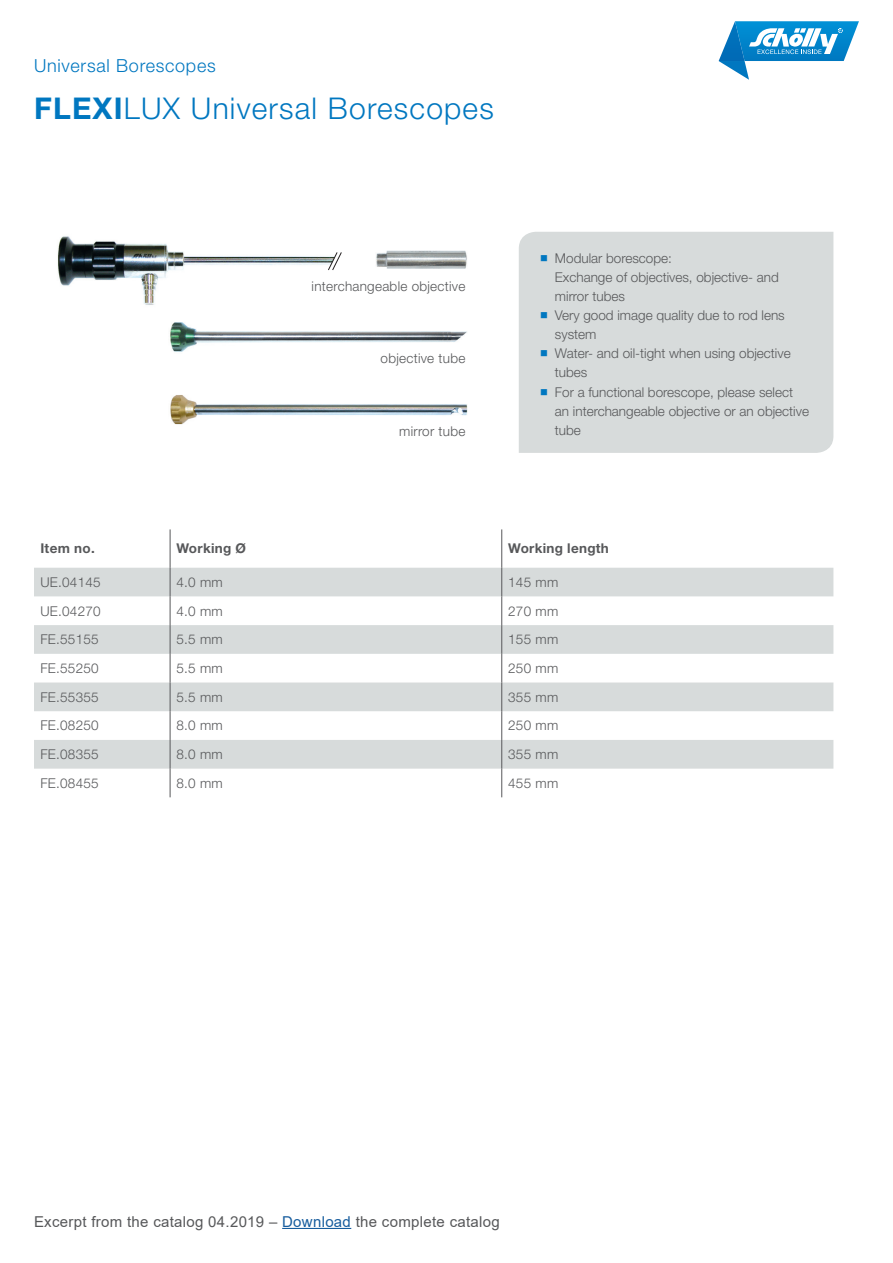
<style>
.page{position:relative;width:893px;height:1263px;background:#fff}
.page>*{position:absolute;margin:0;border:0;box-sizing:border-box;transform-origin:0 0}
.HL_20_25_5_blau{font:300 30px "Helvetica Neue LT Pro";letter-spacing:.04em;color:#0077c0}
.SL_12_17_blau{font:300 18px "Helvetica Neue LT Pro";letter-spacing:.04em;color:#0077c0}
.t1{font:15px "Arial";letter-spacing:.02em;color:#57585a}
.Copy_9_12_75_mit_Auf{font:300 13.5px/19.2px "Helvetica Neue LT Pro";color:#57585a}
.TAB_Copy_9_10_5_schw{font:300 13.5px "Helvetica Neue LT Pro";letter-spacing:.02em;color:#57585a}
.TAB_Kopf_9_10_5_weis{font:700 13.5px "Helvetica Neue LT Pro";letter-spacing:.02em;color:#57585a}
.Copy_9_12_75_grau{font:300 13.5px "Helvetica Neue LT Pro";letter-spacing:.02em;color:#57585a}
.s1{font-weight:700}
.s2{color:#0077c0}
.s3{color:#175d9e}
</style>
<div class="page">
<svg style="left:34px;top:529px;width:799px;height:268px"></svg>
<svg style="left:34px;top:568px;width:799px;height:86px;fill:#d7dbdb"></svg>
<svg style="left:34px;top:682px;width:799px;height:87px;fill:#d7dbdb"></svg>
<hr style="left:501px;top:529px;width:1px;height:39px;background:#57585a">
<svg style="left:501px;top:568px;width:1px;height:229px"></svg>
<svg style="left:170px;top:568px;width:1px;height:229px"></svg>
<hr style="left:170px;top:529px;width:1px;height:39px;background:#57585a">
<div style="left:519px;top:232px;width:314px;height:221px;background:#d7dbdb"></div>
<img style="left:58px;top:236px;width:269px;height:69px">
<img style="left:376px;top:250px;width:91px;height:19px">
<svg style="left:327px;top:252px;width:15px;height:19px"></svg>
<img style="left:170px;top:322px;width:297px;height:30px">
<img style="left:170px;top:395px;width:298px;height:30px">
<svg style="left:719px;top:21px;width:140px;height:59px"></svg>
<hr style="left:282px;top:1228px;width:69px;height:1px;background:#175d9e">
<p class="SL_12_17_blau" style="left:34px;top:55px;width:183px">Universal Borescopes</p>
<p class="HL_20_25_5_blau" style="left:34px;top:90px;width:461px"><span class="s1">FLEXI</span>LUX Universal Borescopes</p>
<p class="TAB_Copy_9_10_5_schw" style="left:312px;top:278px;width:155px">interchangeable objective</p>
<p class="TAB_Copy_9_10_5_schw" style="left:381px;top:350px;width:86px">objective tube</p>
<p class="Copy_9_12_75_grau" style="left:399px;top:423px;width:68px">mirror tube</p>
<p class="Copy_9_12_75_mit_Auf" style="left:555px;top:248px;width:225px;text-indent:-15px"><span class="s2">■</span> Modular borescope:<br>Exchange of objectives, objective- and mirror tubes</p>
<p class="Copy_9_12_75_mit_Auf" style="left:555px;top:305px;width:231px;text-indent:-15px"><span class="s2">■</span> Very good image quality due to rod lens system</p>
<p class="Copy_9_12_75_mit_Auf" style="left:555px;top:344px;width:237px;text-indent:-15px"><span class="s2">■</span> Water- and oil-tight when using objective tubes</p>
<p class="Copy_9_12_75_mit_Auf" style="left:555px;top:382px;width:256px;text-indent:-15px"><span class="s2">■</span> For a functional borescope, please select an interchangeable objective or an objective tube</p>
<p class="TAB_Kopf_9_10_5_weis" style="left:40px;top:540px;width:56px">Item no.</p>
<p class="TAB_Kopf_9_10_5_weis" style="left:176px;top:540px;width:71px">Working Ø</p>
<p class="TAB_Kopf_9_10_5_weis" style="left:508px;top:540px;width:102px">Working length</p>
<p class="TAB_Copy_9_10_5_schw" style="left:40px;top:574px;width:62px">UE.04145</p>
<p class="TAB_Copy_9_10_5_schw" style="left:176px;top:574px;width:48px">4.0 mm</p>
<p class="TAB_Copy_9_10_5_schw" style="left:508px;top:574px;width:52px">145 mm</p>
<p class="TAB_Copy_9_10_5_schw" style="left:40px;top:602px;width:62px">UE.04270</p>
<p class="TAB_Copy_9_10_5_schw" style="left:176px;top:602px;width:48px">4.0 mm</p>
<p class="TAB_Copy_9_10_5_schw" style="left:508px;top:602px;width:52px">270 mm</p>
<p class="TAB_Copy_9_10_5_schw" style="left:40px;top:631px;width:60px">FE.55155</p>
<p class="TAB_Copy_9_10_5_schw" style="left:176px;top:631px;width:48px">5.5 mm</p>
<p class="TAB_Copy_9_10_5_schw" style="left:508px;top:631px;width:52px">155 mm</p>
<p class="TAB_Copy_9_10_5_schw" style="left:40px;top:660px;width:60px">FE.55250</p>
<p class="TAB_Copy_9_10_5_schw" style="left:176px;top:660px;width:48px">5.5 mm</p>
<p class="TAB_Copy_9_10_5_schw" style="left:508px;top:660px;width:52px">250 mm</p>
<p class="TAB_Copy_9_10_5_schw" style="left:40px;top:689px;width:60px">FE.55355</p>
<p class="TAB_Copy_9_10_5_schw" style="left:176px;top:689px;width:48px">5.5 mm</p>
<p class="TAB_Copy_9_10_5_schw" style="left:508px;top:689px;width:52px">355 mm</p>
<p class="TAB_Copy_9_10_5_schw" style="left:40px;top:717px;width:60px">FE.08250</p>
<p class="TAB_Copy_9_10_5_schw" style="left:176px;top:717px;width:48px">8.0 mm</p>
<p class="TAB_Copy_9_10_5_schw" style="left:508px;top:717px;width:52px">250 mm</p>
<p class="TAB_Copy_9_10_5_schw" style="left:40px;top:746px;width:60px">FE.08355</p>
<p class="TAB_Copy_9_10_5_schw" style="left:176px;top:746px;width:48px">8.0 mm</p>
<p class="TAB_Copy_9_10_5_schw" style="left:508px;top:746px;width:52px">355 mm</p>
<p class="TAB_Copy_9_10_5_schw" style="left:40px;top:775px;width:60px">FE.08455</p>
<p class="TAB_Copy_9_10_5_schw" style="left:176px;top:775px;width:48px">8.0 mm</p>
<p class="TAB_Copy_9_10_5_schw" style="left:508px;top:775px;width:52px">455 mm</p>
<p class="t1" style="left:34px;top:1211px;width:467px">Excerpt from the catalog 04.2019 – <span class="s3">Download</span> the complete catalog</p>
</div>
